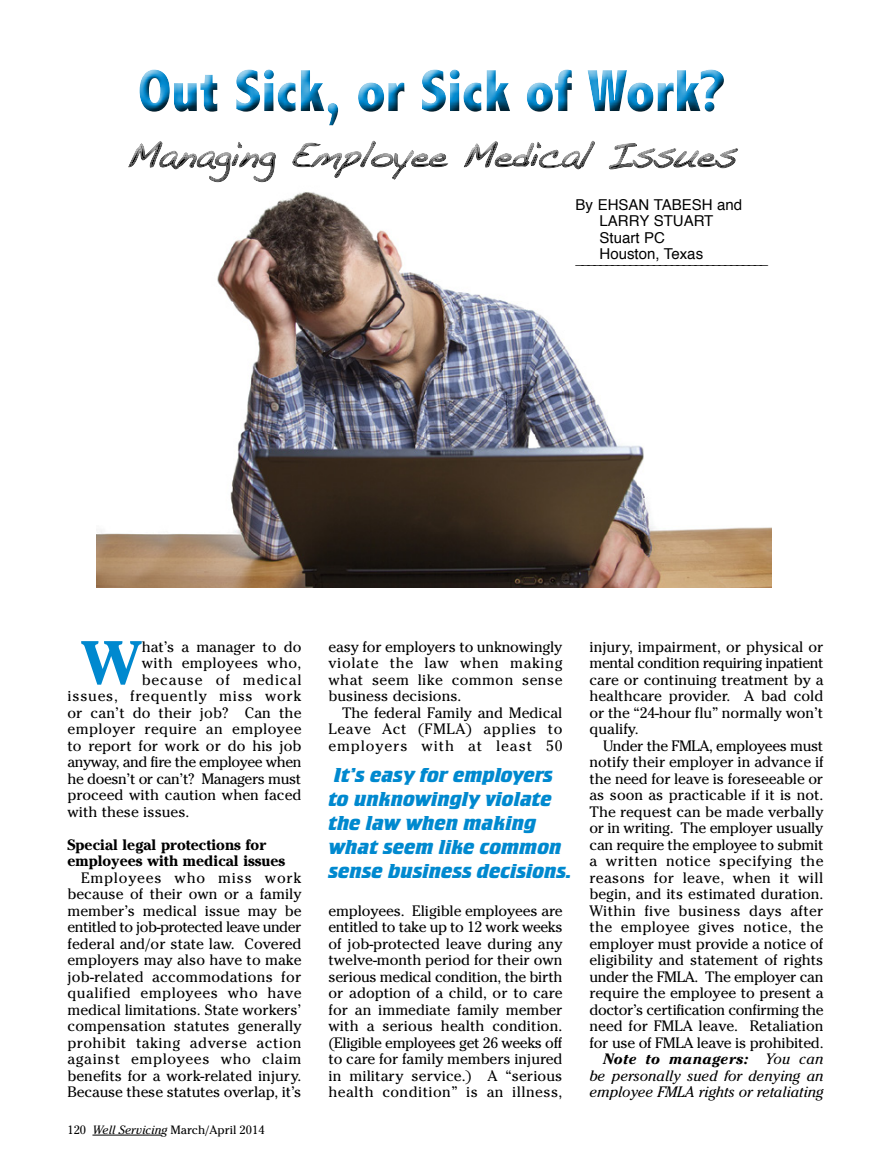
<style>
.page{position:relative;width:891px;height:1175px;background:#fff}
.page>*{position:absolute;margin:0;border:0;box-sizing:border-box;transform-origin:0 0}
.LEAD_PARAGRAPH{font:700 61.95px "Cheltenham";color:#0089cf}
.t1{font:800 condensed 60px "Abadi";letter-spacing:-.005em;color:#0089cf}
.CALLOUT_P_RIGHT{font:italic 700 21px/24px "Crillee T";color:#0089cf}
.BODY_COPY_P{font:15px/16.5px "Cheltenham";color:#000;text-align:justify}
.LEAD_PARAGRAPH-2{font:15px "Cheltenham";color:#000}
.BODY_COPY_P-2{font:italic 15px/16.5px "Cheltenham";letter-spacing:-.005em;color:#000;text-align:justify}
.WRITER{font:15px/16.5px "Helvetica";color:#000}
.LEAD_PARAGRAPH-3{font:15px "Cheltenham";letter-spacing:-.025em;color:#000}
.SUBHEAD{font:700 15px/16.5px "Cheltenham";color:#000}
.LEAD_PARAGRAPH-4{font:15px "Cheltenham";letter-spacing:.05em;color:#000}
.LEAD_PARAGRAPH-5{font:15px "Cheltenham";letter-spacing:.03em;color:#000}
.LEAD_PARAGRAPH-6{font:15px "Cheltenham";letter-spacing:.025em;color:#000}
.LEAD_PARAGRAPH-7{font:15px "Cheltenham";letter-spacing:.055em;color:#000}
.t2{font:12px "Cheltenham";color:#000}
.s1{font-style:italic}
.s2{font-weight:700}
</style>
<div class="page">
<img style="left:97px;top:193px;width:675px;height:394px">
<div style="left:120px;top:62px;width:629px;height:131px;background:#000;opacity:.75"></div>
<hr style="left:92px;top:1134px;width:69px;height:1px;background:#000">
<h2 class="t1" style="left:138px;top:56px;width:589px">Out Sick, or Sick of Work?</h2>
<p class="WRITER" style="left:600px;top:197px;width:144px;text-indent:-24px">By EHSAN TABESH and<br>LARRY STUART<br>Stuart PC</p>
<p class="WRITER" style="left:600px;top:246px;width:105px">Houston, Texas</p>
<p class="WRITER" style="left:576px;top:251px;width:194px">________________________________</p>
<p class="LEAD_PARAGRAPH" style="left:81px;top:626px;width:62px">W</p>
<p class="LEAD_PARAGRAPH-2" style="left:142px;top:637px;width:161px">hat’s a manager to do</p>
<p class="LEAD_PARAGRAPH-6" style="left:142px;top:654px;width:161px">with employees who,</p>
<p class="LEAD_PARAGRAPH-7" style="left:142px;top:670px;width:161px">because of medical</p>
<p class="LEAD_PARAGRAPH-4" style="left:68px;top:687px;width:235px">issues, frequently miss work</p>
<p class="LEAD_PARAGRAPH-2" style="left:68px;top:703px;width:236px">or can’t do their job? Can the</p>
<p class="LEAD_PARAGRAPH-5" style="left:68px;top:720px;width:236px">employer require an employee</p>
<p class="LEAD_PARAGRAPH-2" style="left:68px;top:736px;width:235px">to report for work or do his job</p>
<p class="LEAD_PARAGRAPH-3" style="left:68px;top:753px;width:236px">anyway, and fire the employee when</p>
<p class="LEAD_PARAGRAPH-3" style="left:68px;top:769px;width:235px">he doesn’t or can’t? Managers must</p>
<p class="LEAD_PARAGRAPH-2" style="left:68px;top:786px;width:235px">proceed with caution when faced</p>
<p class="LEAD_PARAGRAPH-2" style="left:68px;top:802px;width:123px">with these issues.</p>
<p class="SUBHEAD" style="left:68px;top:836px;width:219px">Special legal protections for employees with medical issues</p>
<p class="BODY_COPY_P" style="left:68px;top:869px;width:236px;text-indent:14px">Employees who miss work because of their own or a family member’s medical issue may be entitled to job-protected leave under federal and/or state law. Covered employers may also have to make job-related accommodations for qualified employees who have medical limitations. State workers’ compensation statutes generally prohibit taking adverse action against employees who claim benefits for a work-related injury.<br>Because these statutes overlap, it’s</p>
<p class="t2" style="left:68px;top:1122px;width:199px">120 <span class="s1">Well Servicing</span> March/April 2014</p>
<p class="BODY_COPY_P" style="left:328px;top:638px;width:236px">easy for employers to unknowingly violate the law when making what seem like common sense business decisions.</p>
<p class="BODY_COPY_P" style="left:328px;top:704px;width:236px;text-indent:14px">The federal Family and Medical Leave Act (FMLA) applies to employers with at least 50</p>
<p class="CALLOUT_P_RIGHT" style="left:328px;top:762px;width:245px">It’s easy for employers to unknowingly violate the law when making what seem like common sense business decisions.</p>
<p class="BODY_COPY_P" style="left:328px;top:902px;width:236px">employees. Eligible employees are entitled to take up to 12 work weeks of job-protected leave during any twelve-month period for their own serious medical condition, the birth or adoption of a child, or to care for an immediate family member with a serious health condition. (Eligible employees get 26 weeks off to care for family members injured in military service.) A “serious health condition” is an illness,</p>
<p class="BODY_COPY_P" style="left:590px;top:638px;width:236px">injury, impairment, or physical or mental condition requiring inpatient care or continuing treatment by a healthcare provider. A bad cold or the “24-hour flu” normally won’t qualify.</p>
<p class="BODY_COPY_P" style="left:590px;top:737px;width:236px;text-indent:14px">Under the FMLA, employees must notify their employer in advance if the need for leave is foreseeable or as soon as practicable if it is not.<br>The request can be made verbally or in writing. The employer usually can require the employee to submit a written notice specifying the reasons for leave, when it will begin, and its estimated duration.<br>Within five business days after the employee gives notice, the employer must provide a notice of eligibility and statement of rights under the FMLA. The employer can require the employee to present a doctor’s certification confirming the need for FMLA leave. Retaliation for use of FMLA leave is prohibited.</p>
<p class="BODY_COPY_P-2" style="left:590px;top:1050px;width:236px;text-indent:14px"><span class="s2">Note to managers:</span> You can be personally sued for denying an employee FMLA rights or retaliating</p>
</div>
